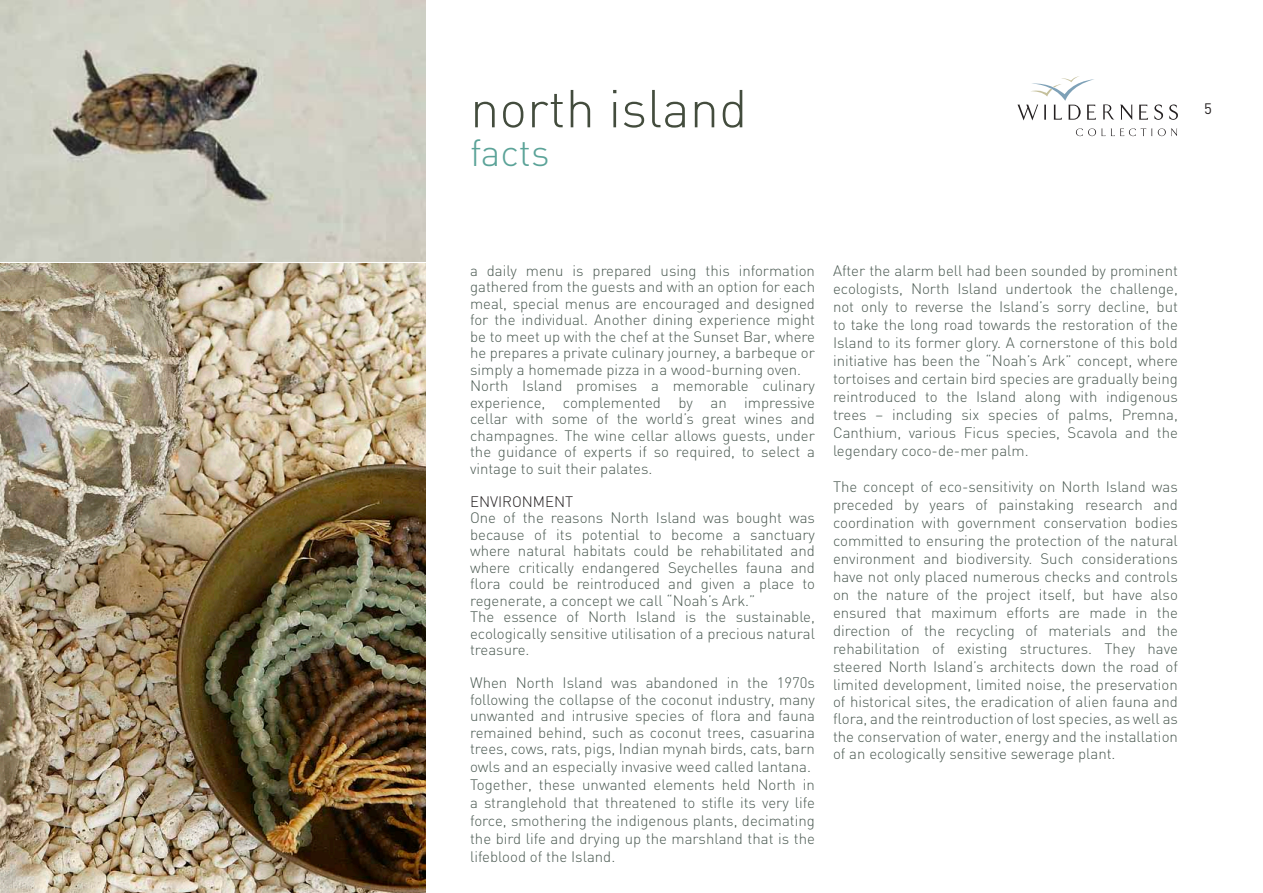
<style>
.page{position:relative;width:1263px;height:893px;background:#fff}
.page>*{position:absolute;margin:0;border:0;box-sizing:border-box;transform-origin:0 0}
.t1{font:300 52.5px "DIN";color:#434c3d}
.t2{font:300 37.5px "DIN";color:#5ba398}
.t3{font:300 15px/16.5px "DIN";color:#4b5a52}
.t4{font:300 15px "DIN";color:#231f20}
.t5{font:15px "DIN";color:#231f20}
</style>
<div class="page">
<svg style="left:1017px;top:76px;width:161px;height:44px"></svg>
<svg style="left:1076px;top:128px;width:101px;height:8px"></svg>
<img style="left:0;top:264px;width:425px;height:629px">
<img style="left:0;top:0;width:425px;height:261px">
<h1 class="t1" style="left:470px;top:76px;width:279px">north island</h1>
<h2 class="t2" style="left:470px;top:130px;width:81px">facts</h2>
<p class="t5" style="left:1204px;top:100px;width:9px">5</p>
<p class="t3" style="left:470px;top:262px;width:346px">a daily menu is prepared using this information gathered from the guests and with an option for each meal, special menus are encouraged and designed for the individual. Another dining experience might be to meet up with the chef at the Sunset Bar, where he prepares a private culinary journey, a barbeque or simply a homemade pizza in a wood-burning oven.<br>North Island promises a memorable culinary experience, complemented by an impressive cellar with some of the world’s great wines and champagnes. The wine cellar allows guests, under the guidance of experts if so required, to select a vintage to suit their palates.</p>
<p class="t4" style="left:470px;top:492px;width:105px">ENVIRONMENT</p>
<p class="t3" style="left:470px;top:509px;width:346px">One of the reasons North Island was bought was because of its potential to become a sanctuary where natural habitats could be rehabilitated and where critically endangered Seychelles fauna and flora could be reintroduced and given a place to regenerate, a concept we call “Noah’s Ark.”<br>The essence of North Island is the sustainable, ecologically sensitive utilisation of a precious natural treasure.</p>
<p class="t3" style="left:470px;top:674px;width:346px;text-align:justify">When North Island was abandoned in the 1970s following the collapse of the coconut industry, many unwanted and intrusive species of flora and fauna remained behind, such as coconut trees, casuarina trees, cows, rats, pigs, Indian mynah birds, cats, barn</p>
<p class="t3" style="left:470px;top:758px;width:346px;line-height:18px">owls and an especially invasive weed called lantana.<br>Together, these unwanted elements held North in a stranglehold that threatened to stifle its very life force, smothering the indigenous plants, decimating the bird life and drying up the marshland that is the lifeblood of the Island.</p>
<p class="t3" style="left:833px;top:261px;width:346px;line-height:18px;text-align:justify">After the alarm bell had been sounded by prominent ecologists, North Island undertook the challenge, not only to reverse the Island’s sorry decline, but to take the long road towards the restoration of the Island to its former glory. A cornerstone of this bold initiative has been the “Noah’s Ark” concept, where tortoises and certain bird species are gradually being reintroduced to the Island along with indigenous trees – including six species of palms, Premna, Canthium, various Ficus species, Scavola and the legendary coco-de-mer palm.</p>
<p class="t3" style="left:833px;top:477px;width:346px;line-height:17.9px;text-align:justify">The concept of eco-sensitivity on North Island was preceded by years of painstaking research and coordination with government conservation bodies committed to ensuring the protection of the natural environment and biodiversity. Such considerations have not only placed numerous checks and controls on the nature of the project itself, but have also ensured that maximum efforts are made in the direction of the recycling of materials and the rehabilitation of existing structures. They have steered North Island’s architects down the road of limited development, limited noise, the preservation of historical sites, the eradication of alien fauna and flora, and the reintroduction of lost species, as well as the conservation of water, energy and the installation of an ecologically sensitive sewerage plant.</p>
</div>
